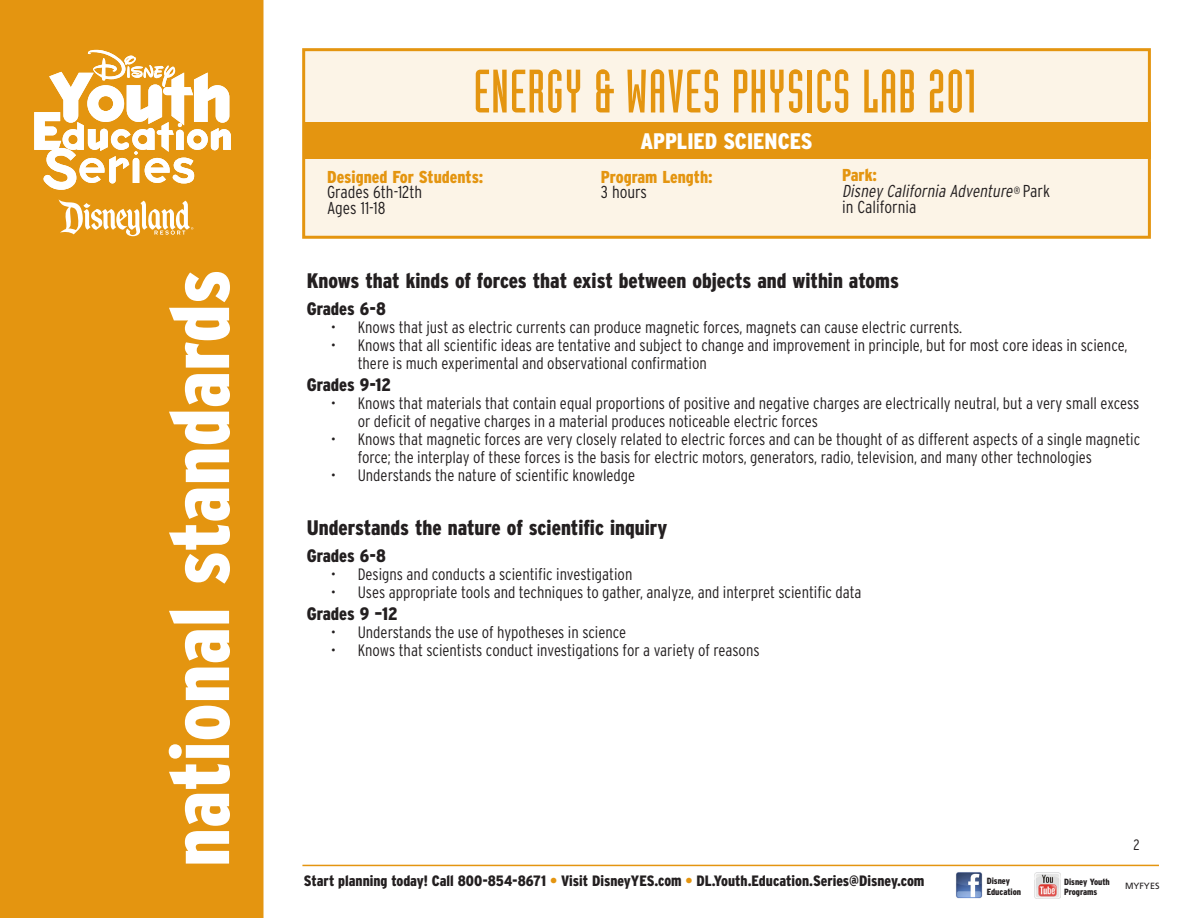
<style>
.page{position:relative;width:1188px;height:918px;background:#fff}
.page>*{position:absolute;margin:0;border:0;box-sizing:border-box;transform-origin:0 0}
.t1{font:900 condensed 82.5px "Interstate";color:#fff}
.t2{font:60px "Industria Solid";letter-spacing:.015em;color:#e49510}
.t3{font:900 condensed 22.5px "Interstate";color:#fff}
.t4{font:900 condensed 21px "Interstate";color:#231f20}
.t5{font:900 condensed 18px "Interstate";color:#231f20}
.t6{font:italic 300 condensed 17.25px/15.8px "Interstate";color:#231f20}
.t7{font:300 condensed 17.25px/15.8px "Interstate";color:#231f20}
.t8{font:900 condensed 17.25px/15.8px "Interstate";color:#e49510}
.Bullets{font:300 condensed 16.5px/18px "Interstate";color:#231f20}
.t9{font:900 condensed 15px "Interstate";color:#231f20}
.t10{font:300 condensed 15px "Interstate";color:#231f20}
.t11{font:900 condensed 9px/10.5px "Interstate";color:#231f20}
.t12{font:9px "Frutiger";color:#231f20}
.s1{font-weight:900;color:#e49510}
.s2{font-weight:300;color:#231f20}
.s3{font-weight:900;font-style:normal;color:#e49510}
.s4{font-style:normal}
.s5{color:#e49510}
.s6{font-size:15.75px}
</style>
<div class="page">
<hr style="left:302px;top:865px;width:857px;height:1px;background:#e49510">
<div style="left:0;top:0;width:263px;height:918px;background:#e49510"></div>
<img style="left:1035px;top:873px;width:26px;height:26px">
<img style="left:956px;top:872px;width:27px;height:27px">
<svg style="left:34px;top:50px;width:197px;height:140px"></svg>
<svg style="left:59px;top:199px;width:134px;height:37px"></svg>
<div style="left:302px;top:48px;width:849px;height:191px;background:#fcf4e7;border:3px solid #e49510"></div>
<div style="left:303px;top:122px;width:847px;height:37px;background:#e49510"></div>
<h1 class="t1" style="left:154px;top:867px;width:599px;rotate:-90deg">national standards</h1>
<p class="t2" style="left:474px;top:59px;width:505px">ENERGY &amp; WAVES PHYSICS LAB 201</p>
<p class="t7" style="left:327px;top:169px;width:158px"><span class="s1">Designed For Students:<br></span>Grades 6th-12th<br>Ages 11-18</p>
<p class="t3" style="left:641px;top:129px;width:174px">APPLIED SCIENCES</p>
<p class="t8" style="left:601px;top:169px;width:113px">Program Length:<br><span class="s2">3 hours</span></p>
<p class="t6" style="left:842px;top:167px;width:209px"><span class="s3">Park:<br></span>Disney California Adventure<sup>®</sup> <span class="s4">P a r k in California</span></p>
<p class="t4" style="left:307px;top:269px;width:594px">Knows that kinds of forces that exist between objects and within atoms</p>
<p class="t5" style="left:307px;top:299px;width:81px">Grades 6-8</p>
<p class="Bullets" style="left:331px;top:318px;width:633px">• Knows that just as electric currents can produce magnetic forces, magnets can cause electric currents.</p>
<p class="Bullets" style="left:358px;top:336px;width:771px;text-indent:-27px">• Knows that all scientific ideas are tentative and subject to change and improvement in principle, but for most core ideas in science, there is much experimental and observational confirmation</p>
<p class="t5" style="left:307px;top:375px;width:86px">Grades 9-12</p>
<p class="Bullets" style="left:358px;top:394px;width:783px;text-indent:-27px">• Knows that materials that contain equal proportions of positive and negative charges are electrically neutral, but a very small excess or deficit of negative charges in a material produces noticeable electric forces</p>
<p class="Bullets" style="left:358px;top:430px;width:784px;text-indent:-27px">• Knows that magnetic forces are very closely related to electric forces and can be thought of as different aspects of a single magnetic force; the interplay of these forces is the basis for electric motors, generators, radio, television, and many other technologies</p>
<p class="Bullets" style="left:331px;top:466px;width:306px">• Understands the nature of scientific knowledge</p>
<p class="t4" style="left:307px;top:516px;width:362px">Understands the nature of scientific inquiry</p>
<p class="t5" style="left:307px;top:546px;width:81px">Grades 6-8</p>
<p class="Bullets" style="left:331px;top:565px;width:303px">• Designs and conducts a scientific investigation</p>
<p class="Bullets" style="left:331px;top:583px;width:532px">• Uses appropriate tools and techniques to gather, analyze, and interpret scientific data</p>
<p class="t5" style="left:307px;top:603px;width:92px">Grades 9 –12</p>
<p class="Bullets" style="left:331px;top:623px;width:297px">• Understands the use of hypotheses in science</p>
<p class="Bullets" style="left:331px;top:641px;width:430px">• Knows that scientists conduct investigations for a variety of reasons</p>
<p class="t10" style="left:1133px;top:836px;width:8px">2</p>
<p class="t9" style="left:304px;top:872px;width:622px">Start planning today! Call 800-854-8671 <span class="s5">•</span> Visit DisneyYES.<span class="s6">com</span> <span class="s5">•</span> DL.Youth.Education.Series@Disney.com</p>
<p class="t11" style="left:1064px;top:876px;width:47px">Disney Youth<br>Programs</p>
<p class="t11" style="left:987px;top:876px;width:36px">Disney<br>Education</p>
<p class="t12" style="left:1125px;top:881px;width:36px">MYFYES</p>
</div>
